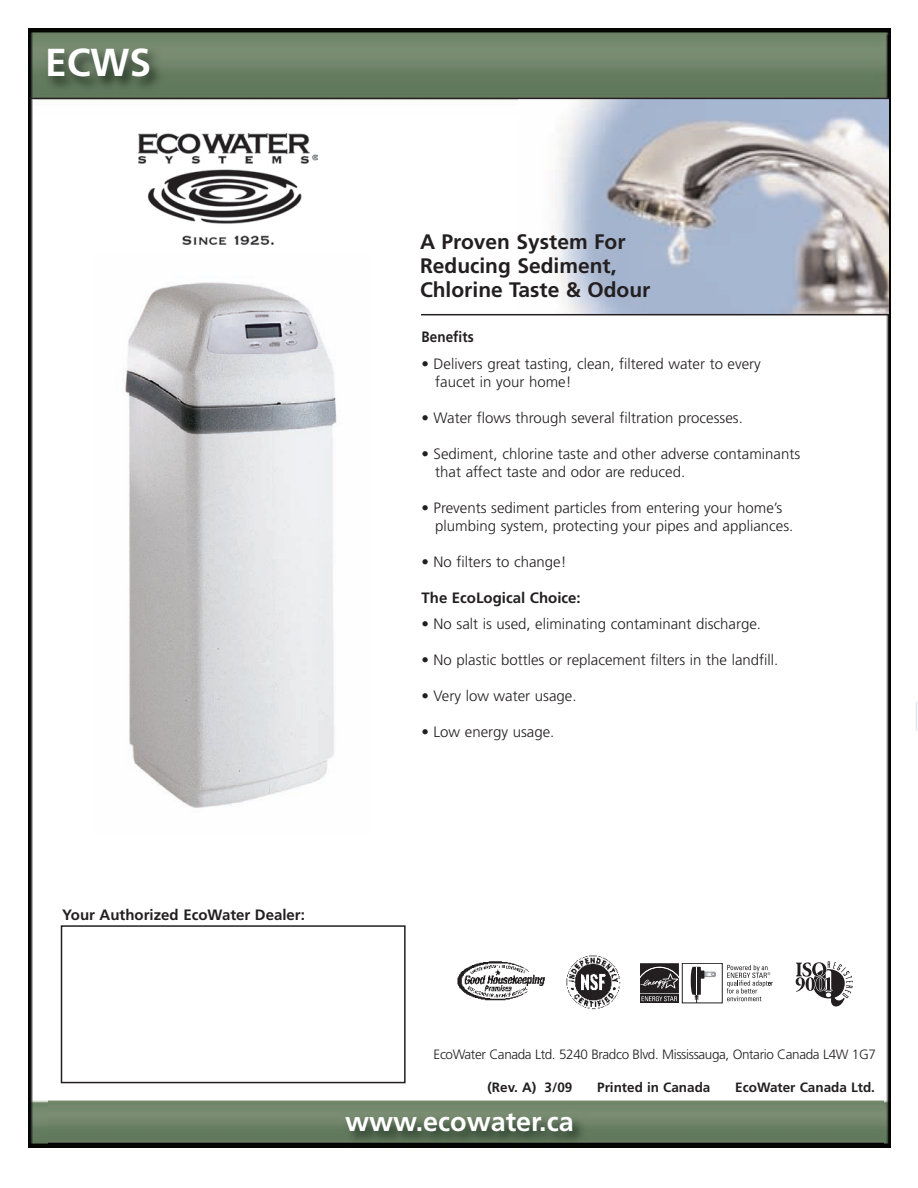
<style>
.page{position:relative;width:918px;height:1188px;background:#fff}
.page>*{position:absolute;margin:0;border:0;box-sizing:border-box;transform-origin:0 0}
.t1{font:700 39px "Frutiger";color:#fff}
.t2{font:700 27px "Frutiger";color:#fff}
.t3{font:700 21px/24px "Frutiger";color:#231f20}
.t4{font:300 15px/18px "Frutiger";color:#231f20}
.t5{font:700 15px "Frutiger";color:#231f20}
.t6{font:700 15px "Frutiger";color:#231f20;scale:.9 1}
.t7{font:300 13.5px "Frutiger";letter-spacing:-.03em;color:#231f20}
.t8{font:700 13.5px "Frutiger";color:#231f20}
</style>
<div class="page">
<img style="left:29px;top:28px;width:861px;height:1119px">
<svg style="left:916px;top:702px;width:1px;height:29px"></svg>
<img style="left:457px;top:960px;width:89px;height:43px">
<svg style="left:795px;top:961px;width:58px;height:45px"></svg>
<img style="left:560px;top:950px;width:66px;height:65px;border-radius:50%">
<div style="left:682px;top:963px;width:40px;height:40px;background:#fff"></div>
<div style="left:682px;top:963px;width:40px;height:40px;border:1px solid #231f20"></div>
<svg style="left:691px;top:967px;width:25px;height:36px"></svg>
<svg style="left:640px;top:1001px;width:39px;height:2px"></svg>
<svg style="left:640px;top:963px;width:39px;height:38px"></svg>
<svg style="left:727px;top:965px;width:46px;height:36px"></svg>
<img style="left:34px;top:36px;width:857px;height:79px">
<img style="left:48px;top:1100px;width:836px;height:48px">
<div style="left:61px;top:925px;width:345px;height:158px;border:2px solid #231f20"></div>
<img style="left:94px;top:254px;width:278px;height:580px">
<img style="left:518px;top:99px;width:370px;height:215px">
<hr style="left:30px;top:98px;width:859px;height:1px;background:#231f20">
<hr style="left:421px;top:314px;width:468px;height:1px;background:#231f20">
<img style="left:139px;top:133px;width:178px;height:111px">
<h1 class="t1" style="left:45px;top:47px;width:108px">ECWS</h1>
<h3 class="t3" style="left:420px;top:232px;width:232px">A Proven System For<br>Reducing Sediment,<br>Chlorine Taste &amp; Odour</h3>
<p class="t6" style="left:422px;top:331px;width:60px">Benefits</p>
<p class="t4" style="left:435px;top:355px;width:327px;text-indent:-14px">• Delivers great tasting, clean, filtered water to every faucet in your home!</p>
<p class="t4" style="left:422px;top:409px;width:323px">• Water flows through several filtration processes.</p>
<p class="t4" style="left:435px;top:445px;width:367px;text-indent:-14px">• Sediment, chlorine taste and other adverse contaminants that affect taste and odor are reduced.</p>
<p class="t4" style="left:435px;top:499px;width:360px;text-indent:-14px">• Prevents sediment particles from entering your home’s plumbing system, protecting your pipes and appliances.</p>
<p class="t4" style="left:422px;top:553px;width:147px">• No filters to change!</p>
<p class="t5" style="left:422px;top:591px;width:161px">The EcoLogical Choice:</p>
<p class="t4" style="left:422px;top:616px;width:341px">• No salt is used, eliminating contaminant discharge.</p>
<p class="t4" style="left:422px;top:652px;width:358px">• No plastic bottles or replacement filters in the landfill.</p>
<p class="t4" style="left:422px;top:688px;width:157px">• Very low water usage.</p>
<p class="t4" style="left:422px;top:724px;width:134px">• Low energy usage.</p>
<p class="t5" style="left:62px;top:909px;width:244px">Your Authorized EcoWater Dealer:</p>
<p class="t7" style="left:434px;top:1048px;width:444px">EcoWater Canada Ltd. 5240 Bradco Blvd. Mississauga, Ontario Canada L4W 1G7</p>
<p class="t8" style="left:488px;top:1081px;width:86px">(Rev. A) 3/09</p>
<p class="t8" style="left:597px;top:1081px;width:115px">Printed in Canada</p>
<p class="t8" style="left:735px;top:1081px;width:141px">EcoWater Canada Ltd.</p>
<h2 class="t2" style="left:345px;top:1111px;width:230px">www.ecowater.ca</h2>
</div>
